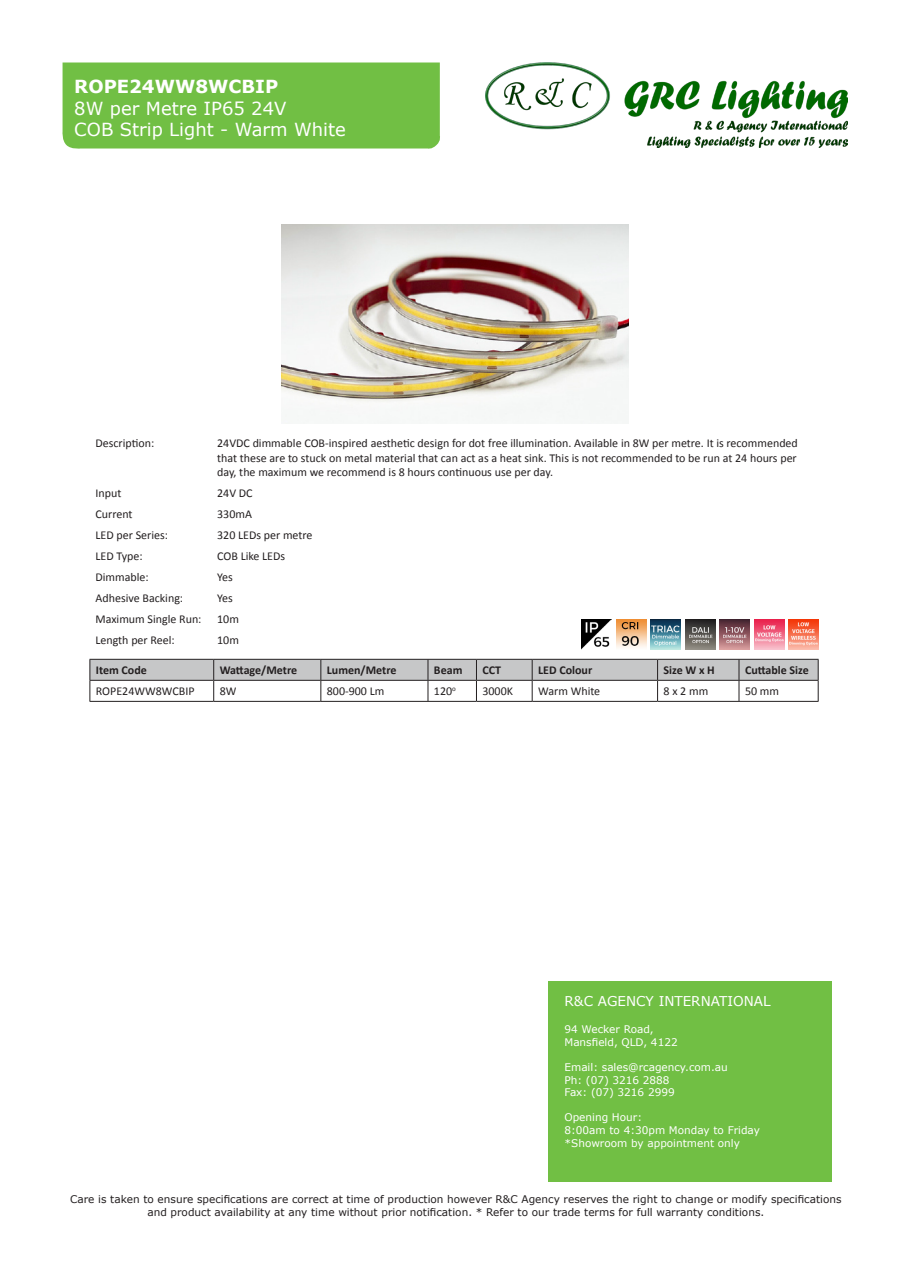
<style>
.page{position:relative;width:910px;height:1280px;background:#fff}
.page>*{position:absolute;margin:0;border:0;box-sizing:border-box;transform-origin:0 0}
.t1{font:18px/21.6px "Verdana";color:#fff}
.t2{font:700 18px "Verdana";color:#fff}
.t3{font:13.5px "Verdana";color:#fff}
.t4{font:12px/14.4px "Calibri";color:#231f20;text-align:justify}
.t5{font:700 12px "Calibri";color:#231f20}
.t6{font:10.5px/12.6px "Verdana";color:#231f20;text-align:center}
.t7{font:10.5px/12.6px "Verdana";color:#fff}
</style>
<div class="page">
<div style="left:62px;top:63px;width:378px;height:86px;background:#71bf44"></div>
<img style="left:485px;top:63px;width:362px;height:85px">
<div style="left:549px;top:981px;width:283px;height:201px;background:#71bf44"></div>
<img style="left:281px;top:224px;width:347px;height:198px">
<img style="left:582px;top:620px;width:29px;height:29px">
<img style="left:651px;top:620px;width:30px;height:30px">
<img style="left:685px;top:620px;width:30px;height:30px">
<img style="left:720px;top:620px;width:30px;height:30px">
<img style="left:754px;top:620px;width:30px;height:30px">
<img style="left:789px;top:620px;width:30px;height:30px">
<img style="left:616px;top:620px;width:30px;height:28px">
<hr style="left:90px;top:701px;width:124px;height:1px;background:#231f20">
<hr style="left:214px;top:701px;width:107px;height:1px;background:#231f20">
<hr style="left:321px;top:701px;width:107px;height:1px;background:#231f20">
<hr style="left:428px;top:701px;width:48px;height:1px;background:#231f20">
<hr style="left:476px;top:701px;width:56px;height:1px;background:#231f20">
<hr style="left:532px;top:701px;width:126px;height:1px;background:#231f20">
<hr style="left:658px;top:701px;width:81px;height:1px;background:#231f20">
<hr style="left:739px;top:701px;width:80px;height:1px;background:#231f20">
<svg style="left:90px;top:659px;width:729px;height:42px"></svg>
<h1 class="t2" style="left:74px;top:74px;width:205px">ROPE24WW8WCBIP</h1>
<h1 class="t1" style="left:74px;top:97px;width:273px">8W per Metre IP65 24V<br>COB Strip Light - Warm White</h1>
<p class="t4" style="left:96px;top:436px;width:60px">Description:</p>
<p class="t4" style="left:217px;top:436px;width:582px">24VDC dimmable COB-inspired aesthetic design for dot free illumination. Available in 8W per metre. It is recommended that these are to stuck on metal material that can act as a heat sink. This is not recommended to be run at 24 hours per day, the maximum we recommend is 8 hours continuous use per day.</p>
<p class="t4" style="left:96px;top:485px;width:27px">Input</p>
<p class="t4" style="left:217px;top:485px;width:37px">24V DC</p>
<p class="t4" style="left:96px;top:506px;width:39px">Current</p>
<p class="t4" style="left:217px;top:506px;width:36px">330mA</p>
<p class="t4" style="left:96px;top:527px;width:74px">LED per Series:</p>
<p class="t4" style="left:217px;top:527px;width:97px">320 LEDs per metre</p>
<p class="t4" style="left:96px;top:548px;width:49px">LED Type:</p>
<p class="t4" style="left:217px;top:548px;width:70px">COB Like LEDs</p>
<p class="t4" style="left:96px;top:569px;width:55px">Dimmable:</p>
<p class="t4" style="left:217px;top:569px;width:17px">Yes</p>
<p class="t4" style="left:96px;top:590px;width:89px">Adhesive Backing:</p>
<p class="t4" style="left:217px;top:590px;width:17px">Yes</p>
<p class="t4" style="left:96px;top:611px;width:108px">Maximum Single Run:</p>
<p class="t4" style="left:217px;top:611px;width:23px">10m</p>
<p class="t4" style="left:96px;top:632px;width:81px">Length per Reel:</p>
<p class="t4" style="left:217px;top:632px;width:23px">10m</p>
<p class="t5" style="left:96px;top:662px;width:53px">Item Code</p>
<p class="t5" style="left:220px;top:662px;width:79px">Wattage/Metre</p>
<p class="t5" style="left:327px;top:662px;width:71px">Lumen/Metre</p>
<p class="t5" style="left:434px;top:662px;width:30px">Beam</p>
<p class="t5" style="left:482px;top:662px;width:20px">CCT</p>
<p class="t5" style="left:538px;top:662px;width:56px">LED Colour</p>
<p class="t5" style="left:664px;top:662px;width:53px">Size W x H</p>
<p class="t5" style="left:745px;top:662px;width:65px">Cuttable Size</p>
<p class="t4" style="left:96px;top:684px;width:100px">ROPE24WW8WCBIP</p>
<p class="t4" style="left:220px;top:684px;width:18px">8W</p>
<p class="t4" style="left:327px;top:684px;width:59px">800-900 Lm</p>
<p class="t4" style="left:434px;top:684px;width:23px">120<sup>o</sup></p>
<p class="t4" style="left:482px;top:684px;width:32px">3000K</p>
<p class="t4" style="left:538px;top:684px;width:64px">Warm White</p>
<p class="t4" style="left:664px;top:684px;width:46px">8 x 2 mm</p>
<p class="t4" style="left:745px;top:684px;width:36px">50 mm</p>
<p class="t3" style="left:564px;top:992px;width:208px">R&amp;C AGENCY INTERNATIONAL</p>
<p class="t7" style="left:564px;top:1023px;width:115px">94 Wecker Road,<br>Mansfield, QLD, 4122</p>
<p class="t7" style="left:564px;top:1061px;width:165px">Email: sales@rcagency.com.au<br>Ph: (07) 3216 2888<br>Fax: (07) 3216 2999</p>
<p class="t7" style="left:564px;top:1111px;width:197px">Opening Hour:<br>8:00am to 4:30pm Monday to Friday *Showroom by appointment only</p>
<p class="t6" style="left:70px;top:1193px;width:773px">Care is taken to ensure specifications are correct at time of production however R&amp;C Agency reserves the right to change or modify specifications and product availability at any time without prior notification. * Refer to our trade terms for full warranty conditions.</p>
</div>
